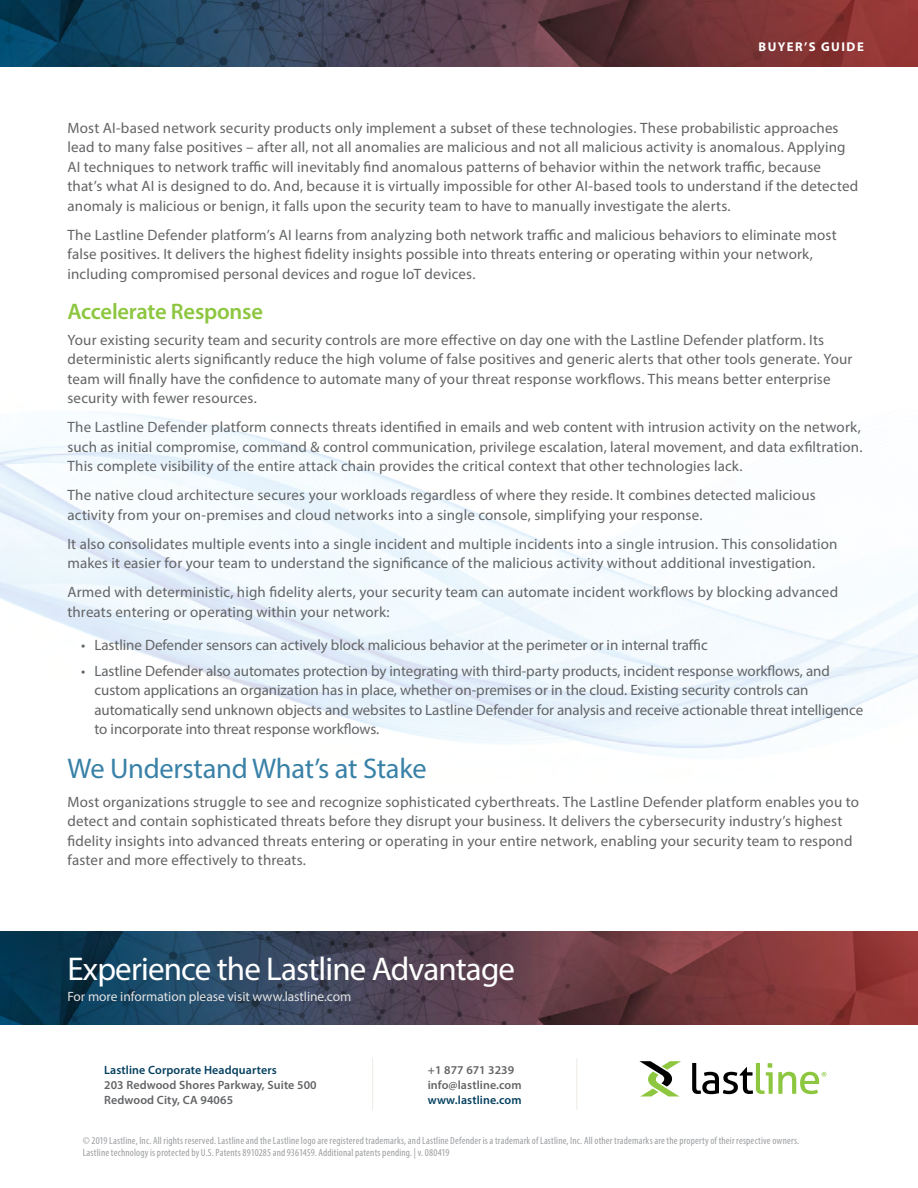
<style>
.page{position:relative;width:918px;height:1188px;background:#fff}
.page>*{position:absolute;margin:0;border:0;box-sizing:border-box;transform-origin:0 0}
.t1{font:33px "Myriad Pro";letter-spacing:-.025em;color:#fff}
.t2{font:28.5px "Myriad Pro";letter-spacing:-.01em;color:#3981a7}
.t3{font:600 22.5px "Myriad Pro";letter-spacing:-.01em;color:#8dc63f}
.t4{font:15px/19.5px "Myriad Pro";letter-spacing:.01em;color:#636466}
.t5{font:13.5px "Myriad Pro";letter-spacing:-.005em;color:#e2e3e4}
.t6{font:700 12.75px "Myriad Pro";letter-spacing:.12em;color:#fff}
.t7{font:600 12px/15px "Myriad Pro";letter-spacing:.01em;color:#636466}
.t8{font:600 12px "Myriad Pro";letter-spacing:.01em;color:#05405f}
.t9{font:condensed 10.5px/12px "Myriad Pro";letter-spacing:.015em;color:#9d9fa2}
</style>
<div class="page">
<img style="left:0;top:0;width:918px;height:66px">
<img style="left:0;top:932px;width:918px;height:93px">
<svg style="left:639px;top:1061px;width:42px;height:35px"></svg>
<svg style="left:692px;top:1063px;width:134px;height:31px"></svg>
<hr style="left:577px;top:1058px;width:1px;height:52px;background:#efebe5">
<hr style="left:372px;top:1058px;width:1px;height:52px;background:#efebe5">
<p class="t6" style="left:758px;top:38px;width:107px">BUYER’S GUIDE</p>
<p class="t4" style="left:68px;top:118px;width:792px">Most AI-based network security products only implement a subset of these technologies. These probabilistic approaches lead to many false positives – after all, not all anomalies are malicious and not all malicious activity is anomalous. Applying AI techniques to network traffic will inevitably find anomalous patterns of behavior within the network traffic, because that’s what AI is designed to do. And, because it is virtually impossible for other AI-based tools to understand if the detected anomaly is malicious or benign, it falls upon the security team to have to manually investigate the alerts.</p>
<p class="t4" style="left:68px;top:225px;width:771px">The Lastline Defender platform’s AI learns from analyzing both network traffic and malicious behaviors to eliminate most false positives. It delivers the highest fidelity insights possible into threats entering or operating within your network, including compromised personal devices and rogue IoT devices.</p>
<h3 class="t3" style="left:68px;top:297px;width:197px">Accelerate Response</h3>
<p class="t4" style="left:68px;top:330px;width:786px">Your existing security team and security controls are more effective on day one with the Lastline Defender platform. Its deterministic alerts significantly reduce the high volume of false positives and generic alerts that other tools generate. Your team will finally have the confidence to automate many of your threat response workflows. This means better enterprise security with fewer resources.</p>
<p class="t4" style="left:68px;top:417px;width:797px;text-align:justify">The Lastline Defender platform connects threats identified in emails and web content with intrusion activity on the network, such as initial compromise, command &amp; control communication, privilege escalation, lateral movement, and data exfiltration.<br>This complete visibility of the entire attack chain provides the critical context that other technologies lack.</p>
<p class="t4" style="left:68px;top:485px;width:750px">The native cloud architecture secures your workloads regardless of where they reside. It combines detected malicious activity from your on-premises and cloud networks into a single console, simplifying your response.</p>
<p class="t4" style="left:68px;top:534px;width:772px">It also consolidates multiple events into a single incident and multiple incidents into a single intrusion. This consolidation makes it easier for your team to understand the significance of the malicious activity without additional investigation.</p>
<p class="t4" style="left:68px;top:582px;width:772px">Armed with deterministic, high fidelity alerts, your security team can automate incident workflows by blocking advanced threats entering or operating within your network:</p>
<p class="t4" style="left:81px;top:635px;width:628px">• Lastline Defender sensors can actively block malicious behavior at the perimeter or in internal traffic</p>
<p class="t4" style="left:94px;top:661px;width:770px;text-indent:-14px">• Lastline Defender also automates protection by integrating with third-party products, incident response workflows, and custom applications an organization has in place, whether on-premises or in the cloud. Existing security controls can automatically send unknown objects and websites to Lastline Defender for analysis and receive actionable threat intelligence to incorporate into threat response workflows.</p>
<h2 class="t2" style="left:68px;top:751px;width:361px">We Understand What’s at Stake</h2>
<p class="t4" style="left:68px;top:792px;width:793px">Most organizations struggle to see and recognize sophisticated cyberthreats. The Lastline Defender platform enables you to detect and contain sophisticated threats before they disrupt your business. It delivers the cybersecurity industry’s highest fidelity insights into advanced threats entering or operating in your entire network, enabling your security team to respond faster and more effectively to threats.</p>
<h1 class="t1" style="left:68px;top:949px;width:449px">Experience the Lastline Advantage</h1>
<p class="t5" style="left:68px;top:989px;width:285px">For more information please visit www.lastline.com</p>
<p class="t8" style="left:104px;top:1062px;width:174px">Lastline Corporate Headquarters</p>
<p class="t7" style="left:104px;top:1077px;width:214px">203 Redwood Shores Parkway, Suite 500<br>Redwood City, CA 94065</p>
<p class="t7" style="left:428px;top:1062px;width:95px">+1 877 671 3239 info@lastline.com</p>
<p class="t8" style="left:428px;top:1092px;width:95px">www.lastline.com</p>
<p class="t9" style="left:83px;top:1134px;width:718px">© 2019 Lastline, Inc. All rights reserved. Lastline and the Lastline logo are registered trademarks, and Lastline Defender is a trademark of Lastline, Inc. All other trademarks are the property of their respective owners.<br>Lastline technology is protected by U.S. Patents 8910285 and 9361459. Additional patents pending. | v. 080419</p>
</div>
